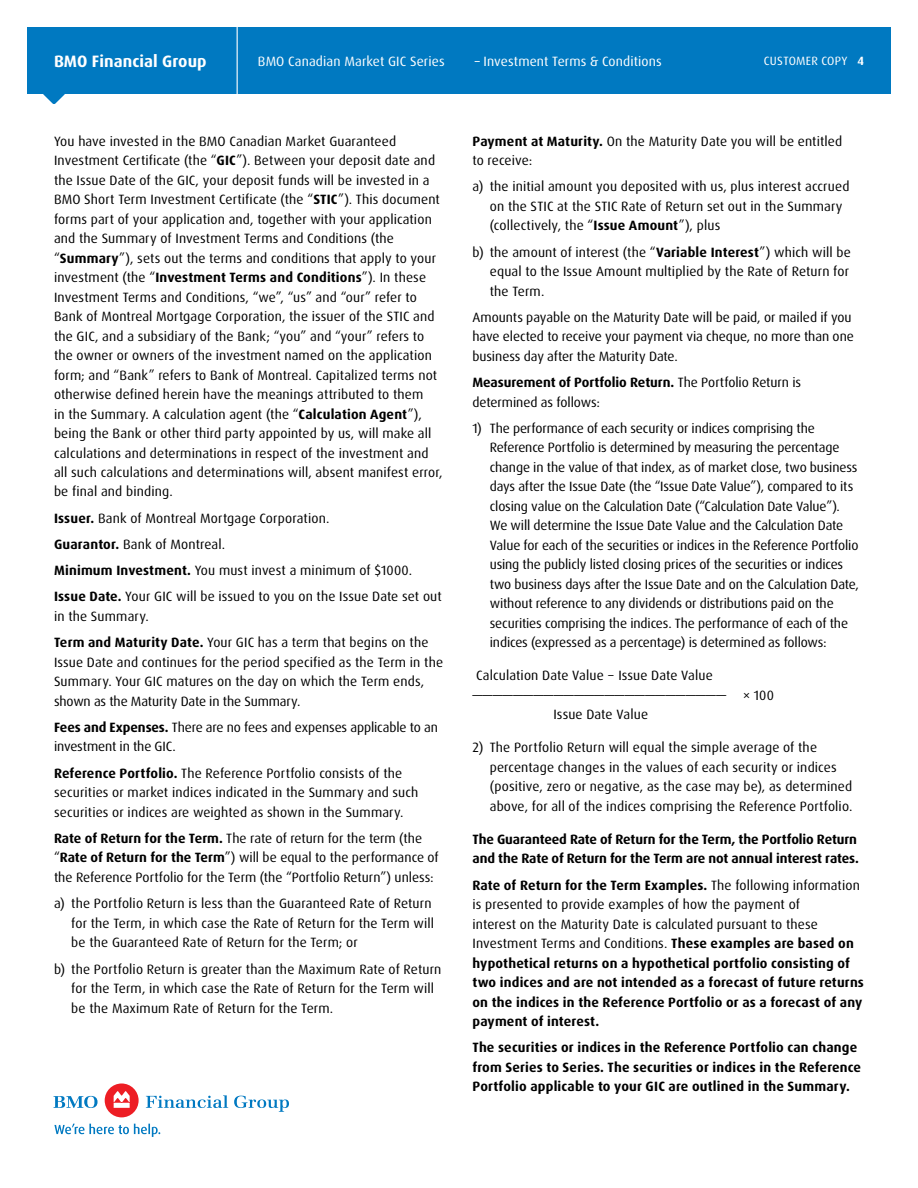
<style>
.page{position:relative;width:918px;height:1188px;background:#fff}
.page>*{position:absolute;margin:0;border:0;box-sizing:border-box;transform-origin:0 0}
.t1{font:700 16.5px "Dax Pro";letter-spacing:.005em;color:#fff}
.t2{font:13.5px/19.5px "Dax Pro";letter-spacing:.005em;color:#000}
.t3{font:700 13.5px/19.5px "Dax Pro";letter-spacing:.01em;color:#000}
.t4{font:13.5px "Dax Pro";letter-spacing:.01em;color:#fff}
.t5{font:12px "Dax Pro";letter-spacing:.025em;color:#fff}
.s1{font-weight:700}
.s2{font-weight:400}
</style>
<div class="page">
<div style="left:27px;top:27px;width:864px;height:67px;background:#0079c1"></div>
<svg style="left:43px;top:94px;width:22px;height:10px"></svg>
<hr style="left:237px;top:27px;width:1px;height:67px;background:#fff">
<svg style="left:53px;top:1096px;width:45px;height:12px"></svg>
<div style="left:105px;top:1083px;width:34px;height:34px;background:#ed1d24;border-radius:50%"></div>
<svg style="left:114px;top:1091px;width:16px;height:17px"></svg>
<svg style="left:146px;top:1095px;width:82px;height:13px"></svg>
<svg style="left:234px;top:1096px;width:55px;height:16px"></svg>
<svg style="left:54px;top:1124px;width:106px;height:13px"></svg>
<p class="t1" style="left:54px;top:51px;width:154px">BMO Financial Group</p>
<p class="t4" style="left:258px;top:53px;width:188px">BMO Canadian Market GIC Series</p>
<p class="t4" style="left:475px;top:53px;width:189px">– Investment Terms &amp; Conditions</p>
<p class="t5" style="left:764px;top:54px;width:102px">CUSTOMER COPY <span class="s1">4</span></p>
<p class="t2" style="left:54px;top:131px;width:390px">You have invested in the BMO Canadian Market Guaranteed Investment Certificate (the “<span class="s1">GIC</span>”). Between your deposit date and the Issue Date of the GIC, your deposit funds will be invested in a BMO Short Term Investment Certificate (the “<span class="s1">STIC</span>”). This document forms part of your application and, together with your application and the Summary of Investment Terms and Conditions (the “<span class="s1">Summary</span>”), sets out the terms and conditions that apply to your investment (the “<span class="s1">Investment Terms and Conditions</span>”). In these Investment Terms and Conditions, “we”, “us” and “our” refer to Bank of Montreal Mortgage Corporation, the issuer of the STIC and the GIC, and a subsidiary of the Bank; “you” and “your” refers to the owner or owners of the investment named on the application form; and “Bank” refers to Bank of Montreal. Capitalized terms not otherwise defined herein have the meanings attributed to them<br>in the Summary. A calculation agent (the “<span class="s1">Calculation Agent</span>”), being the Bank or other third party appointed by us, will make all calculations and determinations in respect of the investment and all such calculations and determinations will, absent manifest error, be final and binding.</p>
<p class="t2" style="left:54px;top:505px;width:389px;line-height:26.2px"><span class="s1">Issuer.</span> Bank of Montreal Mortgage Corporation.<br><span class="s1">Guarantor.</span> Bank of Montreal.<br><span class="s1">Minimum Investment.</span> You must invest a minimum of $1000.<br><span class="s1">Issue Date.</span> Your GIC will be issued to you on the Issue Date set out</p>
<p class="t2" style="left:54px;top:603px;width:376px;line-height:26.2px">in the Summary.<br><span class="s1">Term and Maturity Date.</span> Your GIC has a term that begins on the</p>
<p class="t2" style="left:54px;top:652px;width:391px">Issue Date and continues for the period specified as the Term in the<br>Summary. Your GIC matures on the day on which the Term ends, shown as the Maturity Date in the Summary.</p>
<p class="t2" style="left:54px;top:718px;width:385px"><span class="s1">Fees and Expenses.</span> There are no fees and expenses applicable to an investment in the GIC.</p>
<p class="t2" style="left:54px;top:763px;width:366px"><span class="s1">Reference Portfolio.</span> The Reference Portfolio consists of the securities or market indices indicated in the Summary and such securities or indices are weighted as shown in the Summary.</p>
<p class="t2" style="left:54px;top:829px;width:386px"><span class="s1">Rate of Return for the Term.</span> The rate of return for the term (the “<span class="s1">Rate of Return for the Term</span>”) will be equal to the performance of the Reference Portfolio for the Term (the “Portfolio Return”) unless:</p>
<p class="t2" style="left:71px;top:894px;width:364px;text-indent:-17px">a) the Portfolio Return is less than the Guaranteed Rate of Return for the Term, in which case the Rate of Return for the Term will be the Guaranteed Rate of Return for the Term; or</p>
<p class="t2" style="left:71px;top:959px;width:372px;text-indent:-17px">b) the Portfolio Return is greater than the Maximum Rate of Return for the Term, in which case the Rate of Return for the Term will be the Maximum Rate of Return for the Term.</p>
<p class="t2" style="left:472px;top:131px;width:371px"><span class="s1">Payment at Maturity.</span> On the Maturity Date you will be entitled to receive:</p>
<p class="t2" style="left:490px;top:177px;width:361px;text-indent:-17px">a) the initial amount you deposited with us, plus interest accrued on the STIC at the STIC Rate of Return set out in the Summary (collectively, the “<span class="s1">Issue Amount</span>”), plus</p>
<p class="t2" style="left:490px;top:242px;width:363px;text-indent:-17px">b) the amount of interest (the “<span class="s1">Variable Interest</span>”) which will be equal to the Issue Amount multiplied by the Rate of Return for the Term.</p>
<p class="t2" style="left:472px;top:307px;width:383px">Amounts payable on the Maturity Date will be paid, or mailed if you have elected to receive your payment via cheque, no more than one business day after the Maturity Date.</p>
<p class="t2" style="left:472px;top:373px;width:330px"><span class="s1">Measurement of Portfolio Return.</span> The Portfolio Return is determined as follows:</p>
<p class="t2" style="left:490px;top:418px;width:371px;text-indent:-17px">1) The performance of each security or indices comprising the Reference Portfolio is determined by measuring the percentage change in the value of that index, as of market close, two business days after the Issue Date (the “Issue Date Value”), compared to its closing value on the Calculation Date (“Calculation Date Value”).<br>We will determine the Issue Date Value and the Calculation Date Value for each of the securities or indices in the Reference Portfolio using the publicly listed closing prices of the securities or indices two business days after the Issue Date and on the Calculation Date, without reference to any dividends or distributions paid on the securities comprising the indices. The performance of each of the indices (expressed as a percentage) is determined as follows:</p>
<p class="t2" style="left:476px;top:666px;width:238px">Calculation Date Value − Issue Date Value</p>
<p class="t2" style="left:472px;top:685px;width:303px">————————————————————————— × 100</p>
<p class="t2" style="left:553px;top:705px;width:96px">Issue Date Value</p>
<p class="t2" style="left:490px;top:738px;width:364px;text-indent:-17px">2) The Portfolio Return will equal the simple average of the percentage changes in the values of each security or indices (positive, zero or negative, as the case may be), as determined above, for all of the indices comprising the Reference Portfolio.</p>
<p class="t3" style="left:472px;top:829px;width:388px">The Guaranteed Rate of Return for the Term, the Portfolio Return and the Rate of Return for the Term are not annual interest rates.</p>
<p class="t3" style="left:472px;top:875px;width:393px">Rate of Return for the Term Examples. <span class="s2">The following information is presented to provide examples of how the payment of<br>interest on the Maturity Date is calculated pursuant to these Investment Terms and Conditions.</span> These examples are based on hypothetical returns on a hypothetical portfolio consisting of two indices and are not intended as a forecast of future returns on the indices in the Reference Portfolio or as a forecast of any payment of interest.</p>
<p class="t3" style="left:472px;top:1038px;width:390px">The securities or indices in the Reference Portfolio can change from Series to Series. The securities or indices in the Reference<br>Portfolio applicable to your GIC are outlined in the Summary.</p>
</div>
